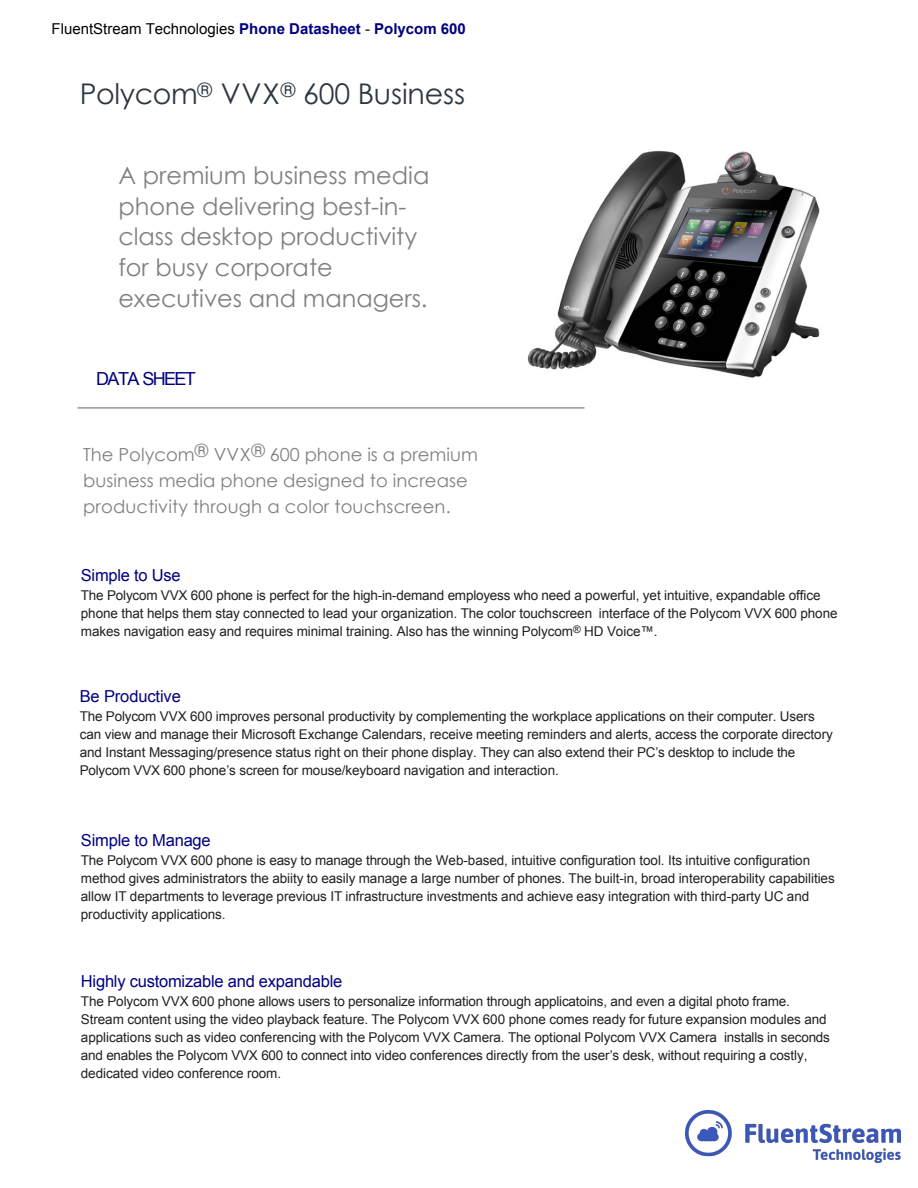
<style>
.page{position:relative;width:918px;height:1188px;background:#fff}
.page>*{position:absolute;margin:0;border:0;box-sizing:border-box;transform-origin:0 0}
.DS_-_Title{font:28.5px "Century Gothic";letter-spacing:-.005em;color:#2c3742}
.DS_-_Subtitle{font:24px/30.9px "Century Gothic";color:#808080}
.Body_Copy_Text{font:18px/26px "Century Gothic";color:#808080}
.t1{font:18px "Arial";letter-spacing:-.09em;color:#000080}
.Body_Copy_Text-2{font:16.5px "Arial";letter-spacing:-.015em;color:#000080}
.t2{font:15px "Arial";color:#000}
.Body_Copy_Text-3{font:13.5px/18px "Arial";letter-spacing:-.005em;color:#231f20}
.s1{font-weight:700;color:#000080}
</style>
<div class="page">
<hr style="left:77px;top:408px;width:507px;height:1px;background:#636366">
<img style="left:527px;top:150px;width:293px;height:228px">
<img style="left:686px;top:1110px;width:214px;height:53px">
<p class="t2" style="left:52px;top:19px;width:416px">FluentStream Technologies <span class="s1">Phone Datasheet</span> - <span class="s1">Polycom 600</span></p>
<p class="DS_-_Title" style="left:80px;top:77px;width:387px">Polycom<sup>®</sup> VVX<sup>®</sup> 600 Business</p>
<p class="DS_-_Subtitle" style="left:118px;top:159px;width:312px">A premium business media phone delivering best-in&shy;class desktop productivity for busy corporate executives and managers.</p>
<h3 class="t1" style="left:96px;top:367px;width:101px">DATA SHEET</h3>
<p class="Body_Copy_Text" style="left:83px;top:441px;width:396px">The Polycom® VVX® 600 phone is a premium business media phone designed to increase productivity through a color touchscreen.</p>
<p class="Body_Copy_Text-2" style="left:81px;top:564px;width:101px">Simple to Use</p>
<p class="Body_Copy_Text-3" style="left:81px;top:587px;width:758px">The Polycom VVX 600 phone is perfect for the high-in-demand employess who need a powerful, yet intuitive, expandable office phone that helps them stay connected to lead your organization. The color touchscreen interface of the Polycom VVX 600 phone makes navigation easy and requires minimal training. Also has the winning Polycom<sup>®</sup> HD Voice™.</p>
<p class="Body_Copy_Text-2" style="left:80px;top:685px;width:103px">Be Productive</p>
<p class="Body_Copy_Text-3" style="left:80px;top:707px;width:755px">The Polycom VVX 600 improves personal productivity by complementing the workplace applications on their computer. Users can view and manage their Microsoft Exchange Calendars, receive meeting reminders and alerts, access the corporate directory and Instant Messaging/presence status right on their phone display. They can also extend their PC’s desktop to include the Polycom VVX 600 phone’s screen for mouse/keyboard navigation and interaction.</p>
<p class="Body_Copy_Text-2" style="left:81px;top:829px;width:131px">Simple to Manage</p>
<p class="Body_Copy_Text-3" style="left:81px;top:852px;width:755px">The Polycom VVX 600 phone is easy to manage through the Web-based, intuitive configuration tool. Its intuitive configuration method gives administrators the abiity to easily manage a large number of phones. The built-in, broad interoperability capabilities allow IT departments to leverage previous IT infrastructure investments and achieve easy integration with third-party UC and productivity applications.</p>
<p class="Body_Copy_Text-2" style="left:81px;top:970px;width:263px">Highly customizable and expandable</p>
<p class="Body_Copy_Text-3" style="left:81px;top:992px;width:751px">The Polycom VVX 600 phone allows users to personalize information through applicatoins, and even a digital photo frame.<br>Stream content using the video playback feature. The Polycom VVX 600 phone comes ready for future expansion modules and applications such as video conferencing with the Polycom VVX Camera. The optional Polycom VVX Camera installs in seconds and enables the Polycom VVX 600 to connect into video conferences directly from the user’s desk, without requiring a costly, dedicated video conference room.</p>
</div>
